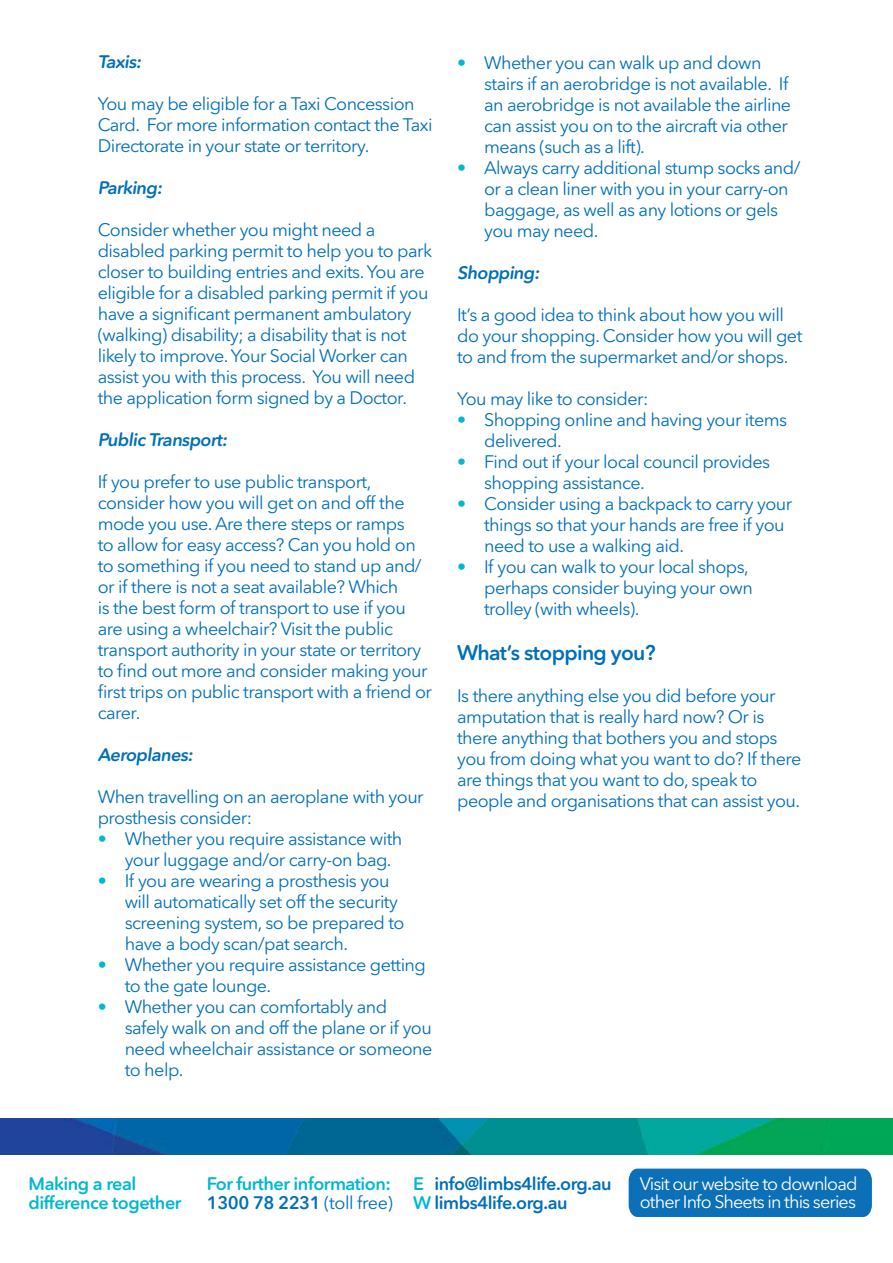
<style>
.page{position:relative;width:893px;height:1263px;background:#fff}
.page>*{position:absolute;margin:0;border:0;box-sizing:border-box;transform-origin:0 0}
.t1{font:600 21px "Avenir Next Rounded Std";letter-spacing:-.03em;color:#006fba}
.t2{font:18px/21px "Avenir Next Rounded Std";letter-spacing:-.03em;color:#006fba}
.t3{font:600 18px/19.5px "Avenir Next Rounded Std";letter-spacing:-.025em;color:#006fba}
.t4{font:600 18px/19.5px "Avenir Next Rounded Std";letter-spacing:-.025em;color:#00b8d1}
.t5{font:18px/18px "Avenir Next Rounded Std";letter-spacing:-.05em;color:#fff}
.s1{color:#00b8d1}
.s2{color:#006fba}
.s3{font-weight:400;color:#006fba}
</style>
<div class="page">
<div style="left:629px;top:1168px;width:243px;height:49px;background:#0b70b8"></div>
<img style="left:0;top:1118px;width:893px;height:37px">
<p class="t3" style="left:98px;top:51px;width:48px">Taxis:</p>
<p class="t2" style="left:98px;top:93px;width:336px">You may be eligible for a Taxi Concession<br>Card. For more information contact the Taxi<br>Directorate in your state or territory.</p>
<p class="t3" style="left:98px;top:177px;width:69px">Parking:</p>
<p class="t2" style="left:98px;top:219px;width:336px">Consider whether you might need a disabled parking permit to help you to park closer to building entries and exits. You are eligible for a disabled parking permit if you have a significant permanent ambulatory (walking) disability; a disability that is not likely to improve. Your Social Worker can assist you with this process. You will need the application form signed by a Doctor.</p>
<p class="t3" style="left:98px;top:429px;width:134px">Public Transport:</p>
<p class="t2" style="left:98px;top:471px;width:336px">If you prefer to use public transport, consider how you will get on and off the mode you use. Are there steps or ramps<br>to allow for easy access? Can you hold on to something if you need to stand up and/ or if there is not a seat available? Which<br>is the best form of transport to use if you are using a wheelchair? Visit the public transport authority in your state or territory to find out more and consider making your first trips on public transport with a friend or carer.</p>
<p class="t3" style="left:98px;top:744px;width:100px">Aeroplanes:</p>
<p class="t2" style="left:98px;top:786px;width:327px">When travelling on an aeroplane with your prosthesis consider:</p>
<p class="t2" style="left:125px;top:828px;width:279px;text-indent:-27px"><span class="s1">•</span> Whether you require assistance with your luggage and/or carry-on bag.</p>
<p class="t2" style="left:125px;top:870px;width:281px;text-indent:-27px"><span class="s1">•</span> If you are wearing a prosthesis you will automatically set off the security screening system, so be prepared to have a body scan/pat search.</p>
<p class="t2" style="left:125px;top:954px;width:303px;text-indent:-27px"><span class="s1">•</span> Whether you require assistance getting to the gate lounge.</p>
<p class="t2" style="left:125px;top:996px;width:309px;text-indent:-27px"><span class="s1">•</span> Whether you can comfortably and safely walk on and off the plane or if you need wheelchair assistance or someone to help.</p>
<p class="t2" style="left:484px;top:52px;width:309px;text-indent:-27px"><span class="s1">•</span> Whether you can walk up and down stairs if an aerobridge is not available. If an aerobridge is not available the airline can assist you on to the aircraft via other means (such as a lift).</p>
<p class="t2" style="left:484px;top:157px;width:318px;text-indent:-27px"><span class="s1">•</span> Always carry additional stump socks and/ or a clean liner with you in your carry-on baggage, as well as any lotions or gels you may need.</p>
<p class="t3" style="left:457px;top:263px;width:87px">Shopping:</p>
<p class="t2" style="left:457px;top:304px;width:347px">It’s a good idea to think about how you will do your shopping. Consider how you will get to and from the supermarket and/or shops.</p>
<p class="t2" style="left:457px;top:388px;width:193px">You may like to consider:</p>
<p class="t2" style="left:484px;top:409px;width:305px;text-indent:-27px"><span class="s1">•</span> Shopping online and having your items delivered.</p>
<p class="t2" style="left:484px;top:451px;width:288px;text-indent:-27px"><span class="s1">•</span> Find out if your local council provides shopping assistance.</p>
<p class="t2" style="left:484px;top:493px;width:310px;text-indent:-27px"><span class="s1">•</span> Consider using a backpack to carry your things so that your hands are free if you need to use a walking aid.</p>
<p class="t2" style="left:484px;top:556px;width:270px;text-indent:-27px"><span class="s1">•</span> If you can walk to your local shops, perhaps consider buying your own trolley (with wheels).</p>
<p class="t1" style="left:457px;top:639px;width:200px">What’s stopping you?</p>
<p class="t2" style="left:457px;top:685px;width:346px">Is there anything else you did before your amputation that is really hard now? Or is there anything that bothers you and stops you from doing what you want to do? If there are things that you want to do, speak to people and organisations that can assist you.</p>
<p class="t4" style="left:29px;top:1174px;width:154px">Making a real difference together</p>
<p class="t3" style="left:413px;top:1174px;width:200px"><span class="s1">E</span> info@limbs4life.org.au<br><span class="s1">W</span> limbs4life.org.au</p>
<p class="t5" style="left:640px;top:1174px;width:219px">Visit our website to download other Info Sheets in this series</p>
<p class="t4" style="left:207px;top:1174px;width:188px">For further information:<br><span class="s2">1300 78 2231</span> <span class="s3">(toll free)</span></p>
</div>
